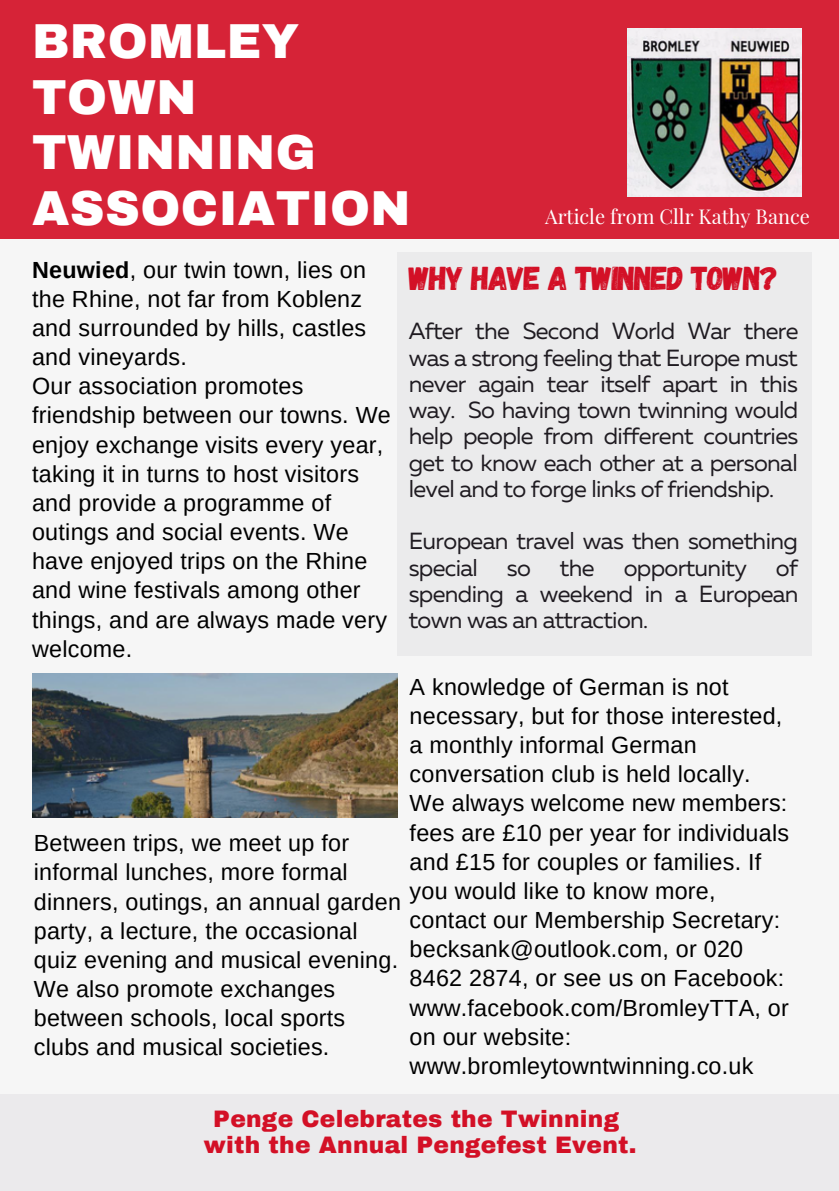
<style>
.page{position:relative;width:839px;height:1191px;background:#fff}
.page>*{position:absolute;margin:0;border:0;box-sizing:border-box;transform-origin:0 0}
.t1{font:900 48px/55.6px "Archivo";letter-spacing:.01em;color:#fff}
.t2{font:33px "Gagalin";letter-spacing:-.04em;color:#d31026}
.t3{font:23.4px/29.2px "Arimo";letter-spacing:.01em;color:#000}
.t4{font:23.4px/26.2px "Muller";letter-spacing:-.03em;color:#1f1b21;text-align:justify}
.t5{font:900 23.4px "Archivo";letter-spacing:.01em;color:#d31026}
.t6{font:20px "Playfair Display";color:#fff}
.s1{font-weight:700}
</style>
<div class="page">
<div style="left:0;top:0;width:838px;height:1191px;background:#f6f6f6"></div>
<div style="left:0;top:0;width:838px;height:238px;background:#d62337"></div>
<img style="left:32px;top:674px;width:365px;height:144px">
<img style="left:627px;top:29px;width:174px;height:168px">
<div style="left:397px;top:252px;width:414px;height:404px;background:#ebeaec"></div>
<div style="left:0;top:1094px;width:838px;height:97px;background:#ebeaec"></div>
<p class="t1" style="left:32px;top:14px;width:380px">BROMLEY<br>TOWN<br>TWINNING<br>ASSOCIATION</p>
<p class="t3" style="left:32px;top:255px;width:336px"><span class="s1">Neuwied</span>, our twin town, lies on the Rhine, not far from Koblenz and surrounded by hills, castles and vineyards.</p>
<p class="t3" style="left:32px;top:372px;width:360px">Our association promotes friendship between our towns. We enjoy exchange visits every year, taking it in turns to host visitors and provide a programme of outings and social events. We have enjoyed trips on the Rhine and wine festivals among other things, and are always made very welcome.</p>
<p class="t6" style="left:545px;top:202px;width:266px">Article from Cllr Kathy Bance</p>
<p class="t2" style="left:408px;top:257px;width:371px">WHY HAVE A TWINNED TOWN?</p>
<p class="t4" style="left:408px;top:320px;width:391px">After the Second World War there was a strong feeling that Europe must never again tear itself apart in this way. So having town twinning would help people from different countries get to know each other at a personal level and to forge links of friendship.</p>
<p class="t4" style="left:408px;top:530px;width:391px">European travel was then something special so the opportunity of spending a weekend in a European town was an attraction.</p>
<p class="t3" style="left:34px;top:829px;width:368px">Between trips, we meet up for informal lunches, more formal dinners, outings, an annual garden party, a lecture, the occasional quiz evening and musical evening.<br>We also promote exchanges between schools, local sports clubs and musical societies.</p>
<p class="t3" style="left:409px;top:672px;width:374px">A knowledge of German is not necessary, but for those interested, a monthly informal German conversation club is held locally.</p>
<p class="t3" style="left:409px;top:789px;width:381px">We always welcome new members: fees are £10 per year for individuals and £15 for couples or families. If you would like to know more, contact our Membership Secretary:</p>
<p class="t3" style="left:409px;top:934px;width:381px">becksank@outlook.com, or 020<br>8462 2874, or see us on Facebook: www.facebook.com/BromleyTTA, or on our website:</p>
<p class="t3" style="left:409px;top:1051px;width:345px">www.bromleytowntwinning.co.uk</p>
<p class="t5" style="left:213px;top:1107px;width:407px">Penge Celebrates the Twinning</p>
<p class="t5" style="left:204px;top:1133px;width:434px">with the Annual Pengefest Event.</p>
</div>
